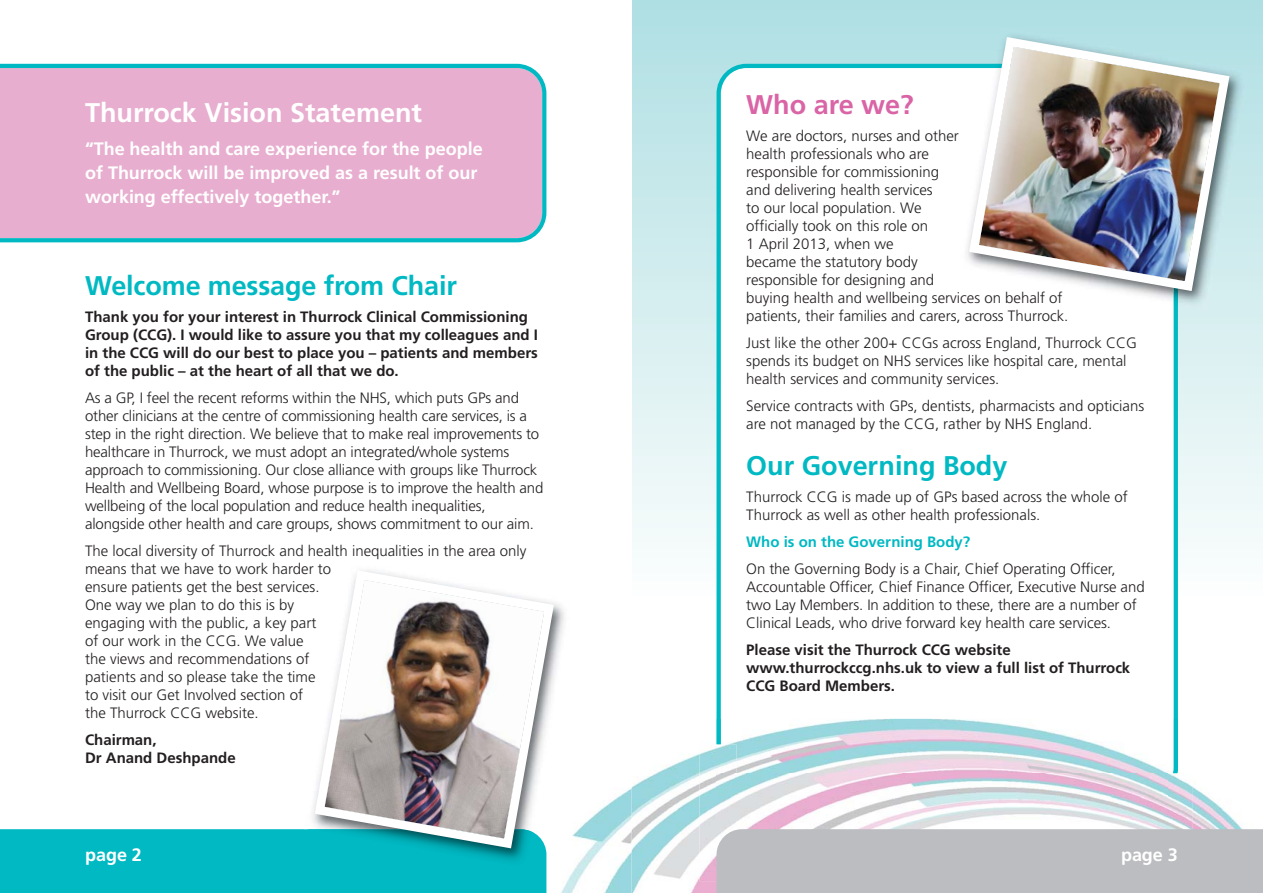
<style>
.page{position:relative;width:1263px;height:893px;background:#fff}
.page>*{position:absolute;margin:0;border:0;box-sizing:border-box;transform-origin:0 0}
.t1{font:700 27px "Frutiger";letter-spacing:-.005em;color:#00b9c3}
.t2{font:700 27px "Frutiger";color:#fff}
.t3{font:700 27px "Frutiger";color:#d964a6}
.t4{font:700 18px/24px "Frutiger";color:#fff}
.t5{font:300 15px/18px "Frutiger";color:#231f20}
.t6{font:700 15px/18px "Frutiger";color:#231f20}
.t7{font:700 15px "Frutiger";color:#00b9c3}
</style>
<div class="page">
<div style="left:631px;top:0;width:632px;height:595px;background:linear-gradient(to bottom,#afdfe3,#fcfdfd)"></div>
<svg style="left:716px;top:64px;width:462px;height:655px"></svg>
<div style="left:0;top:64px;width:546px;height:178px;background:#e8aecf"></div>
<div style="left:0;top:829px;width:546px;height:64px;background:#00b9c3"></div>
<img style="left:305px;top:829px;width:228px;height:39px">
<img style="left:310px;top:570px;width:249px;height:283px">
<img style="left:631px;top:754px;width:612px;height:139px">
<img style="left:716px;top:719px;width:462px;height:54px">
<img style="left:551px;top:719px;width:80px;height:174px">
<svg style="left:551px;top:719px;width:2px;height:10px"></svg>
<img style="left:699px;top:745px;width:37px;height:136px">
<img style="left:1156px;top:773px;width:37px;height:56px">
<img style="left:716px;top:774px;width:451px;height:45px">
<div style="left:716px;top:829px;width:547px;height:64px;background:#bbbdc0"></div>
<img style="left:995px;top:27px;width:254px;height:284px">
<img style="left:959px;top:68px;width:215px;height:237px">
<img style="left:964px;top:32px;width:270px;height:264px">
<h1 class="t2" style="left:85px;top:102px;width:338px">Thurrock Vision Statement</h1>
<p class="t4" style="left:85px;top:138px;width:399px">“The health and care experience for the people of Thurrock will be improved as a result of our working effectively together.”</p>
<h1 class="t1" style="left:85px;top:274px;width:373px">Welcome message from Chair</h1>
<p class="t6" style="left:85px;top:308px;width:454px">Thank you for your interest in Thurrock Clinical Commissioning Group (CCG). I would like to assure you that my colleagues and I in the CCG will do our best to place you – patients and members of the public – at the heart of all that we do.</p>
<p class="t5" style="left:85px;top:389px;width:460px">As a GP, I feel the recent reforms within the NHS, which puts GPs and other clinicians at the centre of commissioning health care services, is a step in the right direction. We believe that to make real improvements to healthcare in Thurrock, we must adopt an integrated/whole systems approach to commissioning. Our close alliance with groups like Thurrock Health and Wellbeing Board, whose purpose is to improve the health and wellbeing of the local population and reduce health inequalities, alongside other health and care groups, shows commitment to our aim.</p>
<p class="t5" style="left:85px;top:542px;width:443px">The local diversity of Thurrock and health inequalities in the area only means that we have to work harder to<br>ensure patients get the best services.<br>One way we plan to do this is by<br>engaging with the public, a key part<br>of our work in the CCG. We value<br>the views and recommendations of<br>patients and so please take the time<br>to visit our Get Involved section of<br>the Thurrock CCG website.</p>
<p class="t6" style="left:85px;top:731px;width:152px">Chairman,<br>Dr Anand Deshpande</p>
<h1 class="t3" style="left:746px;top:94px;width:169px">Who are we?</h1>
<p class="t5" style="left:746px;top:128px;width:324px">We are doctors, nurses and other<br>health professionals who are<br>responsible for commissioning<br>and delivering health services<br>to our local population. We<br>officially took on this role on<br>1 April 2013, when we<br>became the statutory body<br>responsible for designing and<br>buying health and wellbeing services on behalf of patients, their families and carers, across Thurrock.</p>
<p class="t5" style="left:746px;top:335px;width:392px">Just like the other 200+ CCGs across England, Thurrock CCG spends its budget on NHS services like hospital care, mental health services and community services.</p>
<p class="t5" style="left:746px;top:398px;width:399px">Service contracts with GPs, dentists, pharmacists and opticians are not managed by the CCG, rather by NHS England.</p>
<h1 class="t1" style="left:746px;top:455px;width:263px">Our Governing Body</h1>
<p class="t5" style="left:746px;top:489px;width:383px">Thurrock CCG is made up of GPs based across the whole of<br>Thurrock as well as other health professionals.</p>
<p class="t7" style="left:746px;top:536px;width:226px">Who is on the Governing Body?</p>
<p class="t5" style="left:746px;top:561px;width:400px">On the Governing Body is a Chair, Chief Operating Officer, Accountable Officer, Chief Finance Officer, Executive Nurse and two Lay Members. In addition to these, there are a number of Clinical Leads, who drive forward key health care services.</p>
<p class="t6" style="left:746px;top:642px;width:385px">Please visit the Thurrock CCG website www.thurrockccg.nhs.uk to view a full list of Thurrock<br>CCG Board Members.</p>
<p class="t4" style="left:85px;top:845px;width:58px">page 2</p>
<p class="t4" style="left:1121px;top:845px;width:58px">page 3</p>
</div>
